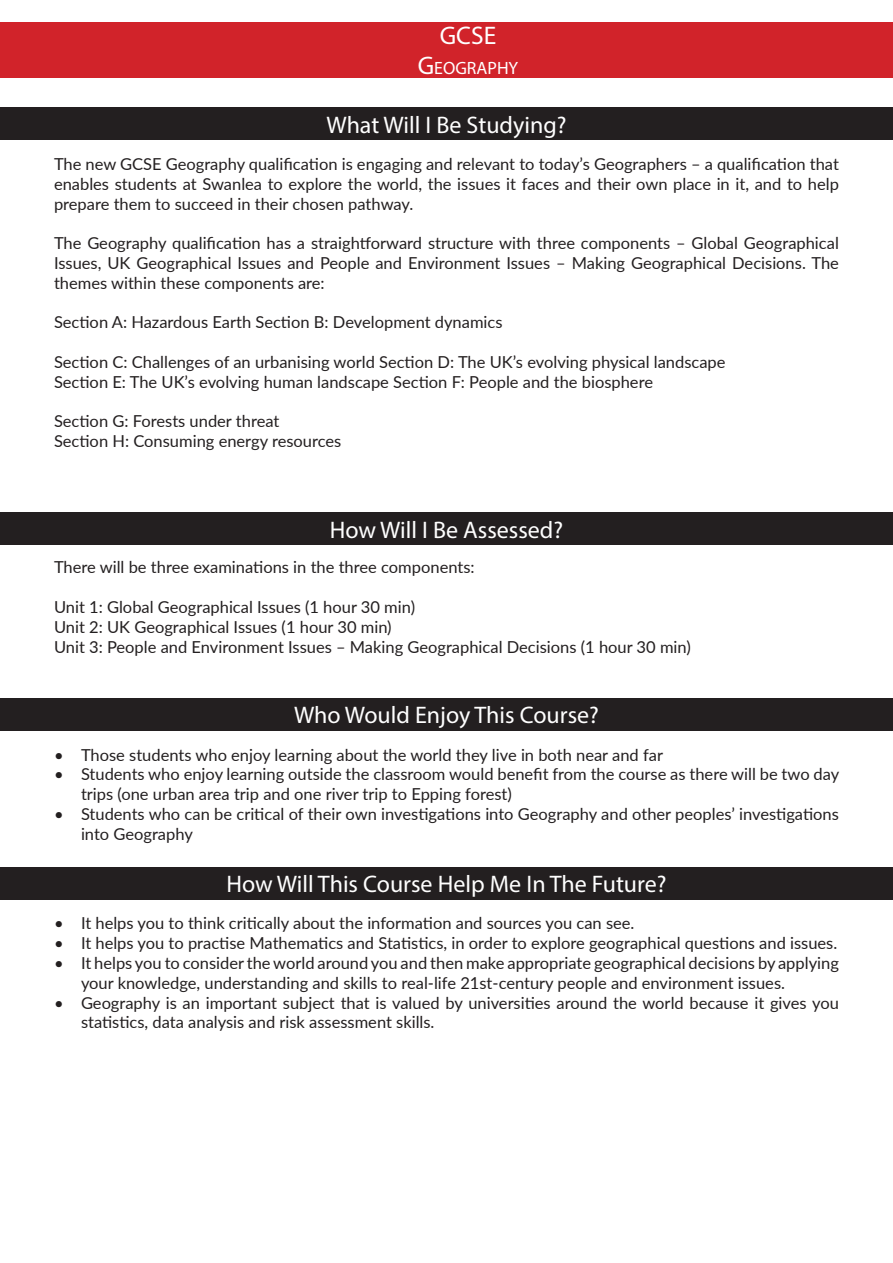
<style>
.page{position:relative;width:893px;height:1263px;background:#fff}
.page>*{position:absolute;margin:0;border:0;box-sizing:border-box;transform-origin:0 0}
.t1{font:25.5px "Myriad Pro";color:#fff}
.t2{font:24px "Myriad Pro";color:#fff}
.t3{font:17.85px "Myriad Pro";color:#fff}
.t4{font:16.5px/19.8px "Lato";color:#231f20}
.s1{font-size:25.5px}
</style>
<div class="page">
<div style="left:0;top:22px;width:893px;height:55px;background:#d1232a"></div>
<div style="left:0;top:107px;width:893px;height:33px;background:#231f20"></div>
<div style="left:0;top:698px;width:893px;height:32px;background:#231f20"></div>
<div style="left:0;top:867px;width:893px;height:32px;background:#231f20"></div>
<div style="left:0;top:513px;width:893px;height:32px;background:#231f20"></div>
<h1 class="t1" style="left:440px;top:19px;width:58px">GCSE</h1>
<p class="t3" style="left:418px;top:57px;width:102px"><span class="s1">G</span>EOGRAPHY</p>
<h2 class="t2" style="left:326px;top:110px;width:241px">What Will I Be Studying?</h2>
<p class="t4" style="left:54px;top:153px;width:786px;text-align:justify">The new GCSE Geography qualification is engaging and relevant to today’s Geographers – a qualification that enables students at Swanlea to explore the world, the issues it faces and their own place in it, and to help prepare them to succeed in their chosen pathway.</p>
<p class="t4" style="left:54px;top:233px;width:786px;text-align:justify">The Geography qualification has a straightforward structure with three components – Global Geographical Issues, UK Geographical Issues and People and Environment Issues – Making Geographical Decisions. The themes within these components are:</p>
<p class="t4" style="left:54px;top:312px;width:450px">Section A: Hazardous Earth Section B: Development dynamics</p>
<p class="t4" style="left:54px;top:351px;width:673px">Section C: Challenges of an urbanising world Section D: The UK’s evolving physical landscape<br>Section E: The UK’s evolving human landscape Section F: People and the biosphere</p>
<p class="t4" style="left:54px;top:411px;width:289px">Section G: Forests under threat<br>Section H: Consuming energy resources</p>
<h2 class="t2" style="left:330px;top:515px;width:235px">How Will I Be Assessed?</h2>
<p class="t4" style="left:54px;top:557px;width:422px">There will be three examinations in the three components:</p>
<p class="t4" style="left:54px;top:596px;width:638px">Unit 1: Global Geographical Issues (1 hour 30 min)<br>Unit 2: UK Geographical Issues (1 hour 30 min)<br>Unit 3: People and Environment Issues – Making Geographical Decisions (1 hour 30 min)</p>
<h2 class="t2" style="left:294px;top:700px;width:306px">Who Would Enjoy This Course?</h2>
<p class="t4" style="left:54px;top:744px;width:610px">• Those students who enjoy learning about the world they live in both near and far</p>
<p class="t4" style="left:81px;top:764px;width:760px;text-indent:-27px">• Students who enjoy learning outside the classroom would benefit from the course as there will be two day trips (one urban area trip and one river trip to Epping forest)</p>
<p class="t4" style="left:81px;top:803px;width:759px;text-indent:-27px">• Students who can be critical of their own investigations into Geography and other peoples’ investigations into Geography</p>
<h2 class="t2" style="left:226px;top:869px;width:442px">How Will This Course Help Me In The Future?</h2>
<p class="t4" style="left:54px;top:913px;width:582px">• It helps you to think critically about the information and sources you can see.</p>
<p class="t4" style="left:54px;top:933px;width:785px">• It helps you to practise Mathematics and Statistics, in order to explore geographical questions and issues.</p>
<p class="t4" style="left:81px;top:952px;width:759px;text-indent:-27px">• It helps you to consider the world around you and then make appropriate geographical decisions by applying your knowledge, understanding and skills to real-life 21st-century people and environment issues.</p>
<p class="t4" style="left:81px;top:992px;width:759px;text-indent:-27px">• Geography is an important subject that is valued by universities around the world because it gives you statistics, data analysis and risk assessment skills.</p>
</div>
